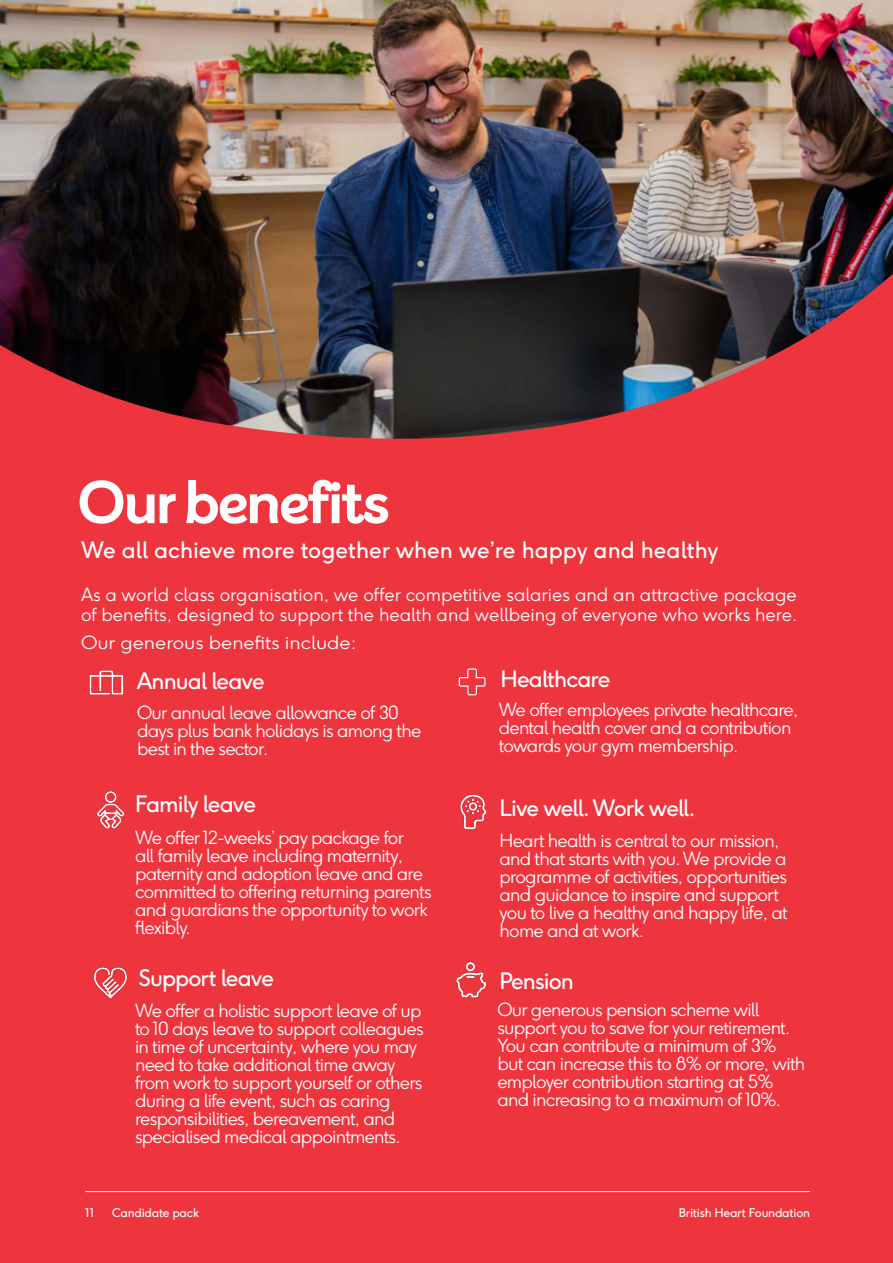
<style>
.page{position:relative;width:893px;height:1263px;background:#ee343d}
.page>*{position:absolute;margin:0;border:0;box-sizing:border-box;transform-origin:0 0}
.t1{font:700 60px "BHF Beats";letter-spacing:-.04em;color:#fff}
.t2{font:22.5px "F37 Ginger";letter-spacing:-.04em;color:#fff}
.t3{font:22.5px "F37 Ginger";color:#fff}
.t4{font:300 18px/18px "F37 Ginger";letter-spacing:-.04em;color:#fff}
.t5{font:300 18px/19.5px "F37 Ginger";color:#fff}
.t6{font:300 18px "F37 Ginger";color:#fff;scale:1.08 1}
.t7{font:12px "F37 Ginger";letter-spacing:-.02em;color:#fff}
</style>
<div class="page">
<hr style="left:85px;top:1191px;width:725px;height:1px;background:#fff">
<img style="left:0;top:0;width:893px;height:439px">
<img style="left:89px;top:670px;width:35px;height:25px">
<img style="left:460px;top:794px;width:27px;height:36px">
<svg style="left:459px;top:668px;width:27px;height:27px"></svg>
<img style="left:456px;top:962px;width:31px;height:36px">
<img style="left:97px;top:791px;width:28px;height:37px">
<img style="left:93px;top:967px;width:35px;height:32px">
<p class="t1" style="left:77px;top:466px;width:315px">Our benefits</p>
<p class="t3" style="left:81px;top:536px;width:639px">We all achieve more together when we’re happy and healthy</p>
<p class="t5" style="left:81px;top:585px;width:717px">As a world class organisation, we offer competitive salaries and an attractive package of benefits, designed to support the health and wellbeing of everyone who works here.</p>
<p class="t6" style="left:81px;top:631px;width:257px">Our generous benefits include:</p>
<p class="t2" style="left:137px;top:666px;width:130px">Annual leave</p>
<p class="t4" style="left:137px;top:703px;width:286px">Our annual leave allowance of 30 days plus bank holidays is among the best in the sector.</p>
<p class="t2" style="left:135px;top:789px;width:123px">Family leave</p>
<p class="t4" style="left:135px;top:829px;width:298px">We offer 12-weeks’ pay package for<br>all family leave including maternity, paternity and adoption leave and are committed to offering returning parents and guardians the opportunity to work flexibly.</p>
<p class="t2" style="left:139px;top:963px;width:137px">Support leave</p>
<p class="t4" style="left:135px;top:1002px;width:290px">We offer a holistic support leave of up to 10 days leave to support colleagues in time of uncertainty, where you may need to take additional time away from work to support yourself or others during a life event, such as caring responsibilities, bereavement, and specialised medical appointments.</p>
<p class="t2" style="left:501px;top:664px;width:111px">Healthcare</p>
<p class="t4" style="left:499px;top:701px;width:301px">We offer employees private healthcare, dental health cover and a contribution towards your gym membership.</p>
<p class="t2" style="left:500px;top:794px;width:198px">Live well. Work well.</p>
<p class="t4" style="left:500px;top:832px;width:290px">Heart health is central to our mission, and that starts with you. We provide a programme of activities, opportunities and guidance to inspire and support you to live a healthy and happy life, at home and at work.</p>
<p class="t2" style="left:500px;top:967px;width:76px">Pension</p>
<p class="t4" style="left:497px;top:1001px;width:264px">Our generous pension scheme will</p>
<p class="t4" style="left:497px;top:1019px;width:309px">support you to save for your retirement.<br>You can contribute a minimum of 3% but can increase this to 8% or more, with employer contribution starting at 5% and increasing to a maximum of 10%.</p>
<p class="t7" style="left:85px;top:1205px;width:11px">11</p>
<p class="t7" style="left:112px;top:1205px;width:89px">Candidate pack</p>
<p class="t7" style="left:679px;top:1205px;width:133px">British Heart Foundation</p>
</div>
